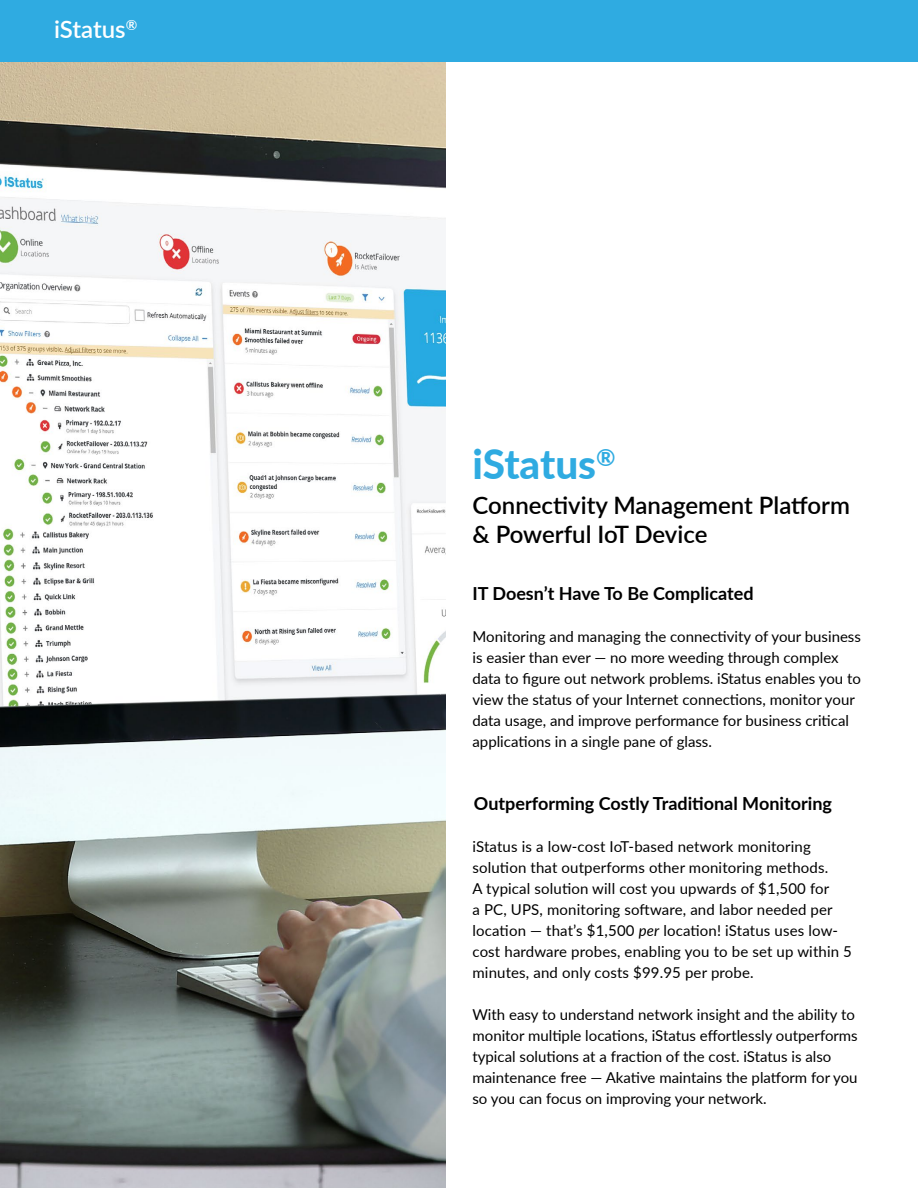
<style>
.page{position:relative;width:918px;height:1188px;background:#fff}
.page>*{position:absolute;margin:0;border:0;box-sizing:border-box;transform-origin:0 0}
.t1{font:800 40.5px "Lato";color:#2fabe1}
.t2{font:600 24px/28.8px "Lato";color:#000}
.t3{font:600 24px "Lato";color:#fff}
.t4{font:700 18px "Lato";color:#000}
.t5{font:15px/21px "Lato";color:#000}
.s1{font-style:italic}
</style>
<div class="page">
<img style="left:0;top:61px;width:446px;height:1127px">
<div style="left:0;top:0;width:918px;height:61px;background:#2fabe1"></div>
<h2 class="t3" style="left:54px;top:12px;width:85px">iStatus<sup>®</sup></h2>
<h1 class="t1" style="left:472px;top:434px;width:145px">iStatus<sup>®</sup></h1>
<h2 class="t2" style="left:472px;top:490px;width:379px">Connectivity Management Platform &amp; Powerful IoT Device</h2>
<p class="t4" style="left:472px;top:580px;width:283px">IT Doesn’t Have To Be Complicated</p>
<p class="t5" style="left:472px;top:625px;width:390px">Monitoring and managing the connectivity of your business is easier than ever — no more weeding through complex data to figure out network problems. iStatus enables you to view the status of your Internet connections, monitor your data usage, and improve performance for business critical applications in a single pane of glass.</p>
<p class="t4" style="left:474px;top:790px;width:360px">Outperforming Costly Traditional Monitoring</p>
<p class="t5" style="left:472px;top:835px;width:381px">iStatus is a low-cost IoT-based network monitoring solution that outperforms other monitoring methods.<br>A typical solution will cost you upwards of $1,500 for<br>a PC, UPS, monitoring software, and labor needed per location — that’s $1,500 <span class="s1">per</span> location! iStatus uses low&shy;cost hardware probes, enabling you to be set up within 5 minutes, and only costs $99.95 per probe.</p>
<p class="t5" style="left:472px;top:1003px;width:387px">With easy to understand network insight and the ability to monitor multiple locations, iStatus effortlessly outperforms typical solutions at a fraction of the cost. iStatus is also maintenance free — Akative maintains the platform for you so you can focus on improving your network.</p>
</div>
